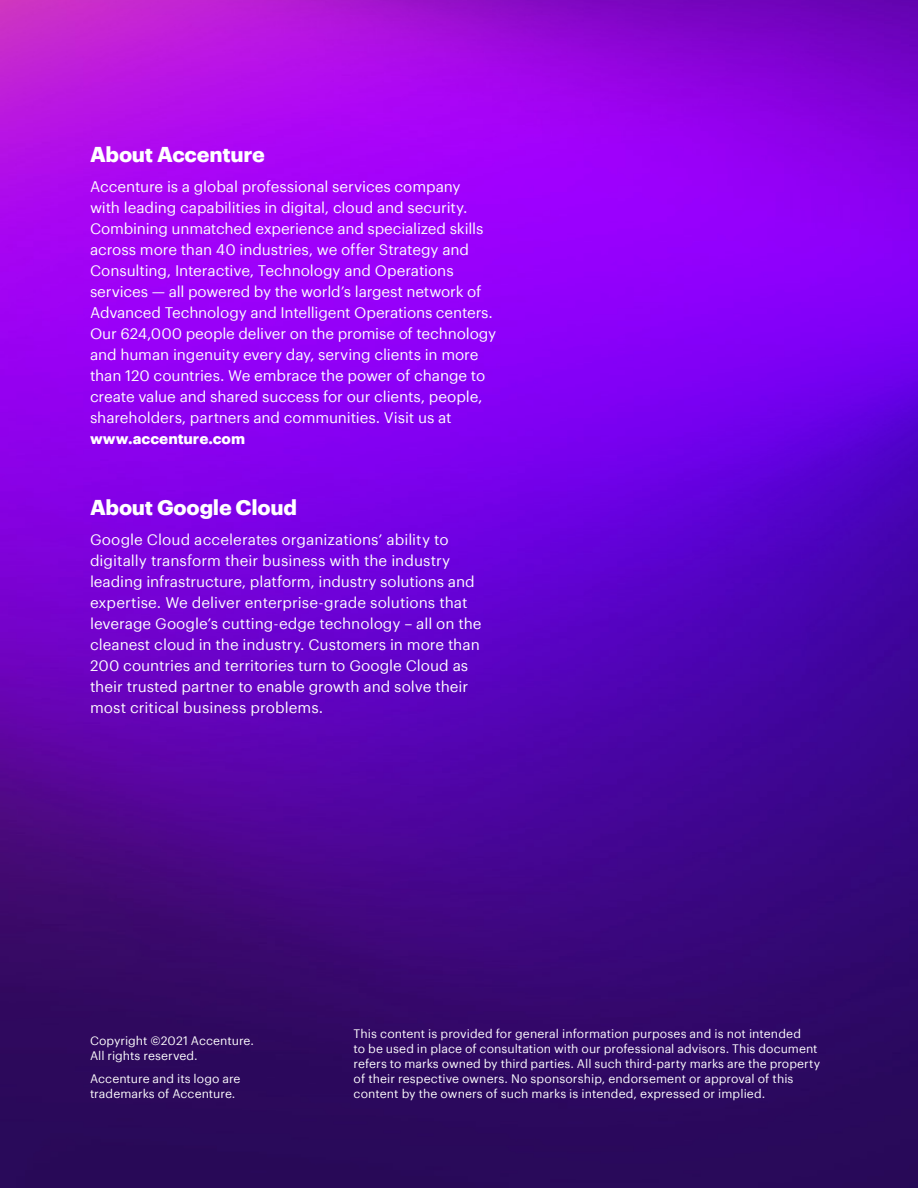
<style>
.page{position:relative;width:918px;height:1188px;background:#fff}
.page>*{position:absolute;margin:0;border:0;box-sizing:border-box;transform-origin:0 0}
.t1{font:700 21px "Graphik";letter-spacing:-.01em;color:#fff}
.t2{font:15px/21px "Graphik";letter-spacing:-.005em;color:#fff}
.t3{font:700 15px "Graphik";color:#fff}
.t4{font:12px/15px "Graphik";letter-spacing:.005em;color:#fff}
</style>
<div class="page">
<img style="left:0;top:0;width:918px;height:1188px">
<h1 class="t1" style="left:90px;top:138px;width:176px">About Accenture</h1>
<p class="t2" style="left:90px;top:175px;width:408px">Accenture is a global professional services company<br>with leading capabilities in digital, cloud and security.<br>Combining unmatched experience and specialized skills across more than 40 industries, we offer Strategy and Consulting, Interactive, Technology and Operations services — all powered by the world’s largest network of Advanced Technology and Intelligent Operations centers.<br>Our 624,000 people deliver on the promise of technology and human ingenuity every day, serving clients in more than 120 countries. We embrace the power of change to create value and shared success for our clients, people, shareholders, partners and communities. Visit us at</p>
<p class="t3" style="left:90px;top:427px;width:157px">www.accenture.com</p>
<h1 class="t1" style="left:90px;top:491px;width:209px">About Google Cloud</h1>
<p class="t2" style="left:90px;top:528px;width:393px">Google Cloud accelerates organizations’ ability to digitally transform their business with the industry leading infrastructure, platform, industry solutions and expertise. We deliver enterprise-grade solutions that leverage Google’s cutting-edge technology – all on the cleanest cloud in the industry. Customers in more than 200 countries and territories turn to Google Cloud as their trusted partner to enable growth and solve their most critical business problems.</p>
<p class="t4" style="left:90px;top:1032px;width:166px">Copyright ©2021 Accenture.<br>All rights reserved.</p>
<p class="t4" style="left:90px;top:1070px;width:152px">Accenture and its logo are trademarks of Accenture.</p>
<p class="t4" style="left:354px;top:1025px;width:468px">This content is provided for general information purposes and is not intended<br>to be used in place of consultation with our professional advisors. This document refers to marks owned by third parties. All such third-party marks are the property of their respective owners. No sponsorship, endorsement or approval of this content by the owners of such marks is intended, expressed or implied.</p>
</div>
